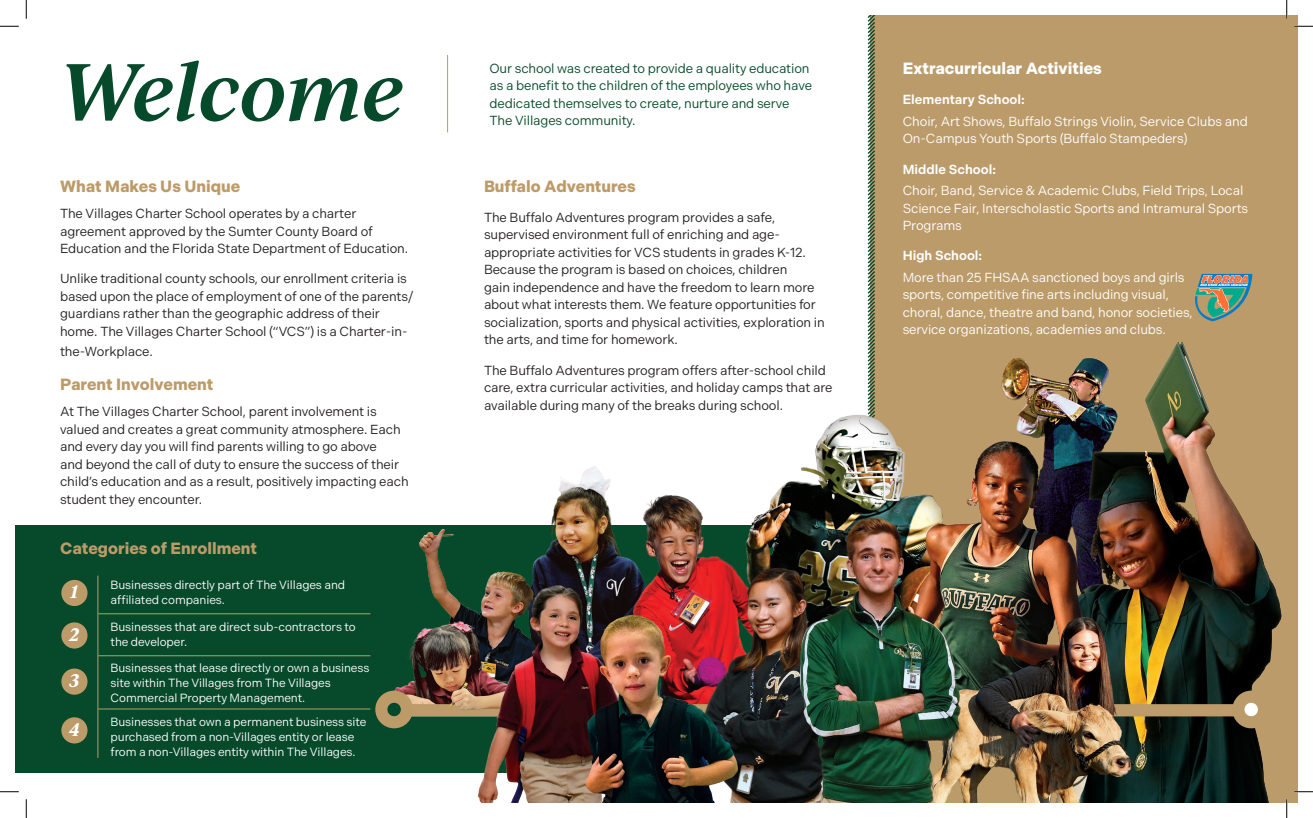
<style>
.page{position:relative;width:1313px;height:818px;background:#fff}
.page>*{position:absolute;margin:0;border:0;box-sizing:border-box;transform-origin:0 0}
.Title_Heading{font:italic 600 77.5px "Ivy Journal";letter-spacing:-.01em;color:#06492b}
.Body{font:italic 700 17.62px "Ivy Journal";color:#fff}
.Body-2{font:700 16.25px "Indivisible";color:#bc9b69}
.Body-3{font:700 16.25px "Indivisible";color:#fff}
.Body-4{font:13.12px/17.5px "Indivisible";letter-spacing:-.01em;color:#231f20}
.Body-5{font:13.12px/17.5px "Indivisible";letter-spacing:-.01em;color:#fff}
.Body-6{font:13.12px/17.5px "Indivisible";letter-spacing:-.01em;color:#06492b}
.Body-7{font:600 13.12px "Indivisible";color:#fff}
.Body-8{font:11.88px/15px "Indivisible";letter-spacing:-.01em;color:#fff}
</style>
<div class="page">
<div style="left:15px;top:525px;width:926px;height:247px;background:#06492b"></div>
<div style="left:870px;top:15px;width:428px;height:787px;background:#bc9b6a"></div>
<svg style="left:867px;top:15px;width:8px;height:312px"></svg>
<hr style="left:447px;top:55px;width:1px;height:77px;background:#bc9b6a">
<hr style="left:98px;top:575px;width:1px;height:183px;background:#bc9b6a">
<hr style="left:98px;top:613px;width:272px;height:1px;background:#bc9b6a">
<hr style="left:98px;top:655px;width:272px;height:1px;background:#bc9b6a">
<hr style="left:98px;top:708px;width:272px;height:1px;background:#bc9b6a">
<div style="left:61px;top:580px;width:27px;height:26px;background:#bc9b69;border-radius:50%"></div>
<div style="left:61px;top:622px;width:27px;height:26px;background:#bc9b69;border-radius:50%"></div>
<div style="left:61px;top:668px;width:27px;height:26px;background:#bc9b69;border-radius:50%"></div>
<div style="left:61px;top:717px;width:27px;height:26px;background:#bc9b69;border-radius:50%"></div>
<img style="left:364px;top:327px;width:934px;height:475px">
<svg style="left:1238px;top:696px;width:25px;height:26px"></svg>
<div style="left:1232px;top:690px;width:38px;height:38px;border:12px solid #bc9b6a;border-radius:50%"></div>
<svg style="left:381px;top:696px;width:26px;height:26px"></svg>
<div style="left:375px;top:690px;width:38px;height:38px;border:12px solid #bc9b69;border-radius:50%"></div>
<svg style="left:1195px;top:274px;width:57px;height:48px"></svg>
<svg style="left:0;top:25px;width:19px;height:2px"></svg>
<svg style="left:1294px;top:25px;width:18px;height:2px"></svg>
<svg style="left:0;top:791px;width:19px;height:1px"></svg>
<svg style="left:1294px;top:790px;width:18px;height:2px"></svg>
<svg style="left:25px;top:0;width:2px;height:19px"></svg>
<svg style="left:25px;top:799px;width:2px;height:19px"></svg>
<svg style="left:1286px;top:0;width:1px;height:19px"></svg>
<svg style="left:1285px;top:799px;width:2px;height:19px"></svg>
<p class="Title_Heading" style="left:59px;top:35px;width:347px">Welcome</p>
<p class="Body-2" style="left:60px;top:176px;width:182px">What Makes Us Unique</p>
<p class="Body-4" style="left:60px;top:205px;width:350px">The Villages Charter School operates by a charter agreement approved by the Sumter County Board of<br>Education and the Florida State Department of Education.</p>
<p class="Body-4" style="left:60px;top:270px;width:355px">Unlike traditional county schools, our enrollment criteria is based upon the place of employment of one of the parents/ guardians rather than the geographic address of their home. The Villages Charter School (“VCS”) is a Charter-in-</p>
<p class="Body-4" style="left:60px;top:342px;width:94px">the-Workplace.</p>
<p class="Body-2" style="left:60px;top:374px;width:155px">Parent Involvement</p>
<p class="Body-4" style="left:60px;top:403px;width:350px">At The Villages Charter School, parent involvement is valued and creates a great community atmosphere. Each and every day you will find parents willing to go above<br>and beyond the call of duty to ensure the success of their child’s education and as a result, positively impacting each student they encounter.</p>
<p class="Body-2" style="left:60px;top:538px;width:198px">Categories of Enrollment</p>
<p class="Body" style="left:70px;top:578px;width:10px">1</p>
<p class="Body" style="left:69px;top:621px;width:12px">2</p>
<p class="Body" style="left:69px;top:667px;width:12px">3</p>
<p class="Body" style="left:69px;top:715px;width:13px">4</p>
<p class="Body-8" style="left:111px;top:577px;width:236px">Businesses directly part of The Villages and affiliated companies.</p>
<p class="Body-8" style="left:111px;top:619px;width:247px">Businesses that are direct sub-contractors to the developer.</p>
<p class="Body-8" style="left:111px;top:661px;width:260px">Businesses that lease directly or own a business site within The Villages from The Villages<br>Commercial Property Management.</p>
<p class="Body-8" style="left:111px;top:714px;width:257px">Businesses that own a permanent business site purchased from a non-Villages entity or lease from a non-Villages entity within The Villages.</p>
<p class="Body-6" style="left:489px;top:59px;width:324px">Our school was created to provide a quality education as a benefit to the children of the employees who have dedicated themselves to create, nurture and serve The Villages community.</p>
<p class="Body-3" style="left:902px;top:59px;width:201px">Extracurricular Activities</p>
<p class="Body-7" style="left:902px;top:92px;width:124px">Elementary School:</p>
<p class="Body-5" style="left:902px;top:113px;width:346px">Choir, Art Shows, Buffalo Strings Violin, Service Clubs and<br>On-Campus Youth Sports (Buffalo Stampeders)</p>
<p class="Body-7" style="left:902px;top:161px;width:95px">Middle School:</p>
<p class="Body-5" style="left:902px;top:182px;width:347px">Choir, Band, Service &amp; Academic Clubs, Field Trips, Local<br>Science Fair, Interscholastic Sports and Intramural Sports<br>Programs</p>
<p class="Body-7" style="left:902px;top:248px;width:81px">High School:</p>
<p class="Body-5" style="left:902px;top:268px;width:291px">More than 25 FHSAA sanctioned boys and girls sports, competitive fine arts including visual, choral, dance, theatre and band, honor societies, service organizations, academies and clubs.</p>
<p class="Body-2" style="left:484px;top:176px;width:153px">Buffalo Adventures</p>
<p class="Body-4" style="left:484px;top:208px;width:342px">The Buffalo Adventures program provides a safe, supervised environment full of enriching and age&shy;appropriate activities for VCS students in grades K-12.<br>Because the program is based on choices, children<br>gain independence and have the freedom to learn more about what interests them. We feature opportunities for socialization, sports and physical activities, exploration in the arts, and time for homework.</p>
<p class="Body-4" style="left:484px;top:361px;width:350px">The Buffalo Adventures program offers after-school child care, extra curricular activities, and holiday camps that are available during many of the breaks during school.</p>
</div>
